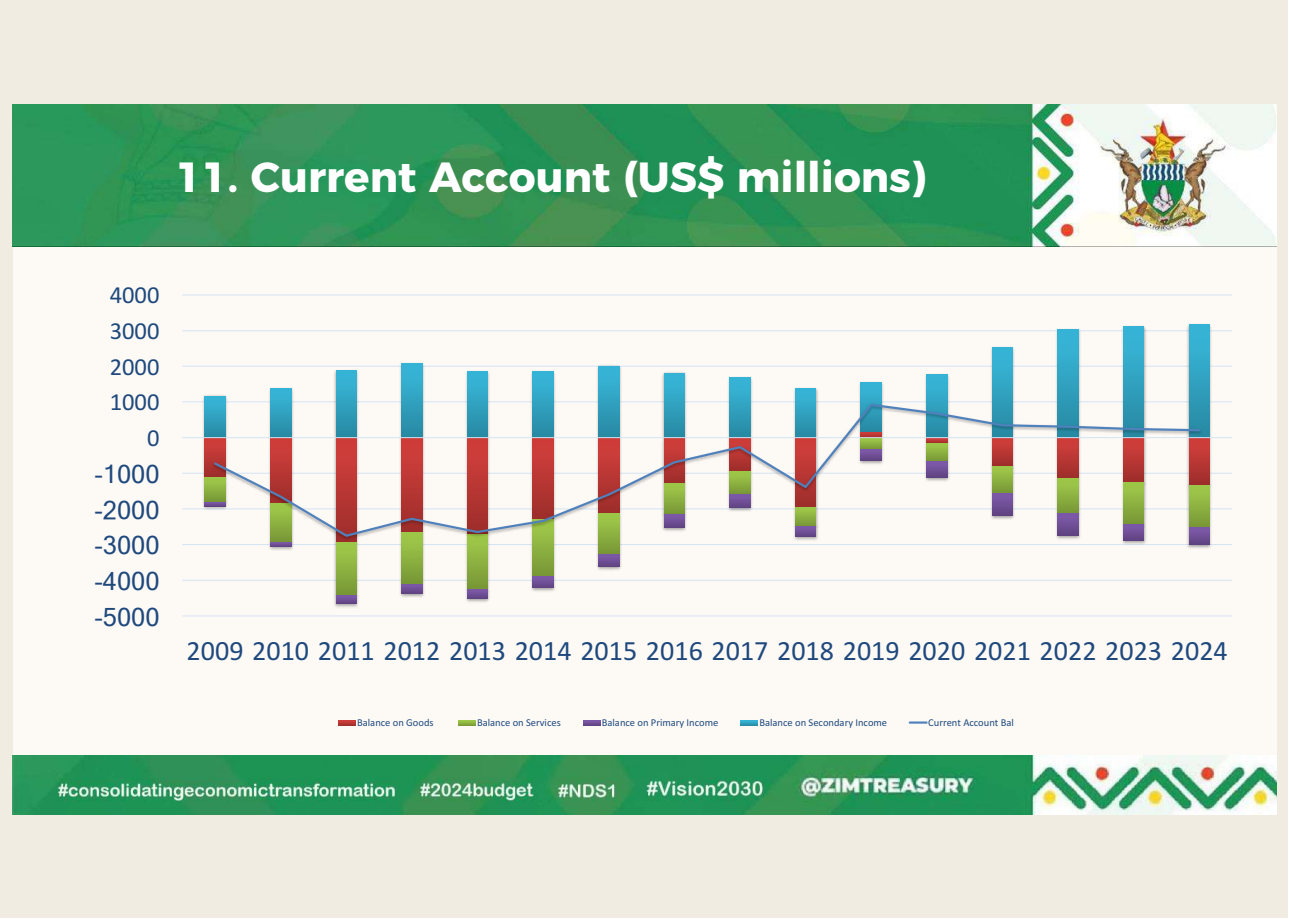
<style>
.page{position:relative;width:1289px;height:919px;background:#fff}
.page>*{position:absolute;margin:0;border:0;box-sizing:border-box;transform-origin:0 0}
.t1{font:700 42.15px "Montserrat";color:#fff}
.t2{font:28.05px "Calibri";color:#1f497d}
.t3{font:24.6px "Mangal";color:#1f497d}
.t4{font:24.6px "Calibri";color:#1f497d}
.t5{font:10.5px "Calibri";color:#1f497d}
</style>
<div class="page">
<div style="left:1px;top:1px;width:1287px;height:917px;background:#f1ece2"></div>
<div style="left:13px;top:104px;width:1263px;height:710px;background:#fdfaf6"></div>
<img style="left:13px;top:104px;width:1262px;height:142px">
<hr style="left:182px;top:615px;width:1050px;height:1px;background:#d4e3f4">
<hr style="left:182px;top:580px;width:1050px;height:1px;background:#d4e3f4">
<hr style="left:182px;top:544px;width:1050px;height:1px;background:#d4e3f4">
<hr style="left:182px;top:508px;width:1050px;height:1px;background:#d4e3f4">
<hr style="left:182px;top:473px;width:1050px;height:1px;background:#d4e3f4">
<hr style="left:182px;top:401px;width:1050px;height:1px;background:#d4e3f4">
<hr style="left:182px;top:366px;width:1050px;height:1px;background:#d4e3f4">
<hr style="left:182px;top:330px;width:1050px;height:1px;background:#d4e3f4">
<hr style="left:182px;top:294px;width:1050px;height:1px;background:#d4e3f4">
<img style="left:202px;top:442px;width:3px;height:33px">
<img style="left:1209px;top:442px;width:3px;height:41px">
<img style="left:203px;top:475px;width:2px;height:25px">
<img style="left:333px;top:541px;width:27px;height:52px">
<img style="left:399px;top:541px;width:26px;height:40px">
<img style="left:464px;top:541px;width:27px;height:45px">
<img style="left:530px;top:541px;width:26px;height:33px">
<img style="left:596px;top:541px;width:26px;height:11px">
<img style="left:857px;top:382px;width:26px;height:20px">
<img style="left:923px;top:374px;width:26px;height:28px">
<img style="left:1209px;top:483px;width:3px;height:42px">
<img style="left:202px;top:500px;width:9px;height:10px">
<img style="left:269px;top:541px;width:25px;height:9px">
<img style="left:334px;top:593px;width:25px;height:14px">
<img style="left:400px;top:581px;width:24px;height:16px">
<img style="left:466px;top:586px;width:24px;height:16px">
<img style="left:530px;top:574px;width:26px;height:17px">
<img style="left:597px;top:552px;width:25px;height:18px">
<img style="left:1122px;top:541px;width:24px;height:3px">
<img style="left:1187px;top:525px;width:24px;height:23px">
<img style="left:202px;top:395px;width:25px;height:47px">
<img style="left:267px;top:388px;width:26px;height:14px">
<img style="left:334px;top:370px;width:26px;height:32px">
<img style="left:398px;top:363px;width:27px;height:39px">
<img style="left:464px;top:372px;width:27px;height:30px">
<img style="left:529px;top:371px;width:26px;height:31px">
<img style="left:595px;top:365px;width:27px;height:37px">
<img style="left:662px;top:372px;width:24px;height:30px">
<img style="left:726px;top:377px;width:26px;height:25px">
<img style="left:792px;top:388px;width:26px;height:14px">
<img style="left:989px;top:347px;width:26px;height:55px">
<img style="left:1054px;top:329px;width:27px;height:73px">
<img style="left:1119px;top:326px;width:28px;height:76px">
<img style="left:1185px;top:324px;width:27px;height:118px">
<div style="left:205px;top:437px;width:20px;height:40px;background:linear-gradient(to bottom,#d53f3c,#9f2f2c)"></div>
<div style="left:1188px;top:437px;width:21px;height:47px;background:linear-gradient(to bottom,#d53f3c,#9f2f2c)"></div>
<div style="left:205px;top:477px;width:20px;height:24px;background:linear-gradient(to bottom,#a2cc4b,#7b9c38)"></div>
<div style="left:336px;top:542px;width:20px;height:52px;background:linear-gradient(to bottom,#a2cc4b,#7a9937)"></div>
<svg style="left:401px;top:541px;width:21px;height:42px"></svg>
<svg style="left:467px;top:541px;width:21px;height:47px"></svg>
<svg style="left:533px;top:541px;width:20px;height:34px"></svg>
<div style="left:598px;top:513px;width:21px;height:40px;background:#7fa03a"></div>
<div style="left:1188px;top:484px;width:21px;height:43px;background:linear-gradient(to bottom,#a2cc4b,#799837)"></div>
<div style="left:205px;top:501px;width:20px;height:5px;background:#76549f"></div>
<div style="left:270px;top:541px;width:21px;height:5px;background:#7755a0"></div>
<svg style="left:336px;top:594px;width:20px;height:9px"></svg>
<svg style="left:401px;top:583px;width:21px;height:10px"></svg>
<svg style="left:467px;top:588px;width:21px;height:10px"></svg>
<svg style="left:533px;top:575px;width:20px;height:13px"></svg>
<svg style="left:598px;top:553px;width:21px;height:13px"></svg>
<svg style="left:1188px;top:527px;width:21px;height:17px"></svg>
<div style="left:205px;top:395px;width:20px;height:42px;background:linear-gradient(to bottom,#38b9dc,#298ca5)"></div>
<div style="left:270px;top:387px;width:21px;height:50px;background:#35b2d3"></div>
<div style="left:336px;top:370px;width:20px;height:67px;background:linear-gradient(to right,#34adce,#34adce)"></div>
<svg style="left:401px;top:363px;width:21px;height:39px"></svg>
<svg style="left:467px;top:371px;width:21px;height:31px"></svg>
<div style="left:533px;top:370px;width:20px;height:67px;background:linear-gradient(to right,#34aece,#34aece)"></div>
<svg style="left:598px;top:365px;width:21px;height:37px"></svg>
<div style="left:664px;top:372px;width:20px;height:65px;background:linear-gradient(to right,#34aecf,#34aecf)"></div>
<div style="left:729px;top:377px;width:21px;height:60px;background:#35b0d1"></div>
<div style="left:795px;top:388px;width:21px;height:49px;background:#35b2d3"></div>
<div style="left:861px;top:382px;width:20px;height:49px;background:#35b1d2"></div>
<svg style="left:926px;top:374px;width:21px;height:28px"></svg>
<svg style="left:992px;top:347px;width:20px;height:55px"></svg>
<svg style="left:1057px;top:329px;width:21px;height:73px"></svg>
<svg style="left:1123px;top:326px;width:20px;height:76px"></svg>
<div style="left:1188px;top:324px;width:21px;height:113px;background:linear-gradient(to bottom,#38b9dc,#2889a3)"></div>
<hr style="left:182px;top:437px;width:1050px;height:1px;background:#d4e3f4">
<img style="left:211px;top:402px;width:992px;height:139px">
<svg style="left:212px;top:402px;width:989px;height:136px"></svg>
<svg style="left:338px;top:720px;width:17px;height:5px"></svg>
<svg style="left:458px;top:720px;width:17px;height:5px"></svg>
<svg style="left:583px;top:720px;width:17px;height:5px"></svg>
<svg style="left:741px;top:720px;width:16px;height:5px"></svg>
<svg style="left:909px;top:721px;width:17px;height:2px"></svg>
<img style="left:13px;top:755px;width:1262px;height:59px">
<h1 class="t1" style="left:176px;top:142px;width:751px">11. Current Account (US$ millions)</h1>
<h3 class="t4" style="left:110px;top:278px;width:51px">4000</h3>
<h3 class="t4" style="left:110px;top:314px;width:51px">3000</h3>
<h3 class="t4" style="left:110px;top:349px;width:51px">2000</h3>
<h3 class="t4" style="left:110px;top:385px;width:51px">1000</h3>
<h3 class="t4" style="left:147px;top:420px;width:14px">0</h3>
<h3 class="t3" style="left:94px;top:460px;width:67px">-1000</h3>
<h3 class="t3" style="left:94px;top:496px;width:67px">-2000</h3>
<h3 class="t3" style="left:94px;top:531px;width:67px">-3000</h3>
<h3 class="t3" style="left:94px;top:567px;width:67px">-4000</h3>
<h3 class="t3" style="left:94px;top:602px;width:67px">-5000</h3>
<h2 class="t2" style="left:187px;top:631px;width:1042px">2009 2010 2011 2012 2013 2014 2015 2016 2017 2018 2019 2020 2021 2022 2023 2024</h2>
<p class="t5" style="left:357px;top:715px;width:78px">Balance on Goods</p>
<p class="t5" style="left:477px;top:715px;width:85px">Balance on Services</p>
<p class="t5" style="left:602px;top:715px;width:118px">Balance on Primary Income</p>
<p class="t5" style="left:759px;top:715px;width:129px">Balance on Secondary Income</p>
<p class="t5" style="left:928px;top:715px;width:87px">Current Account Bal</p>
</div>
